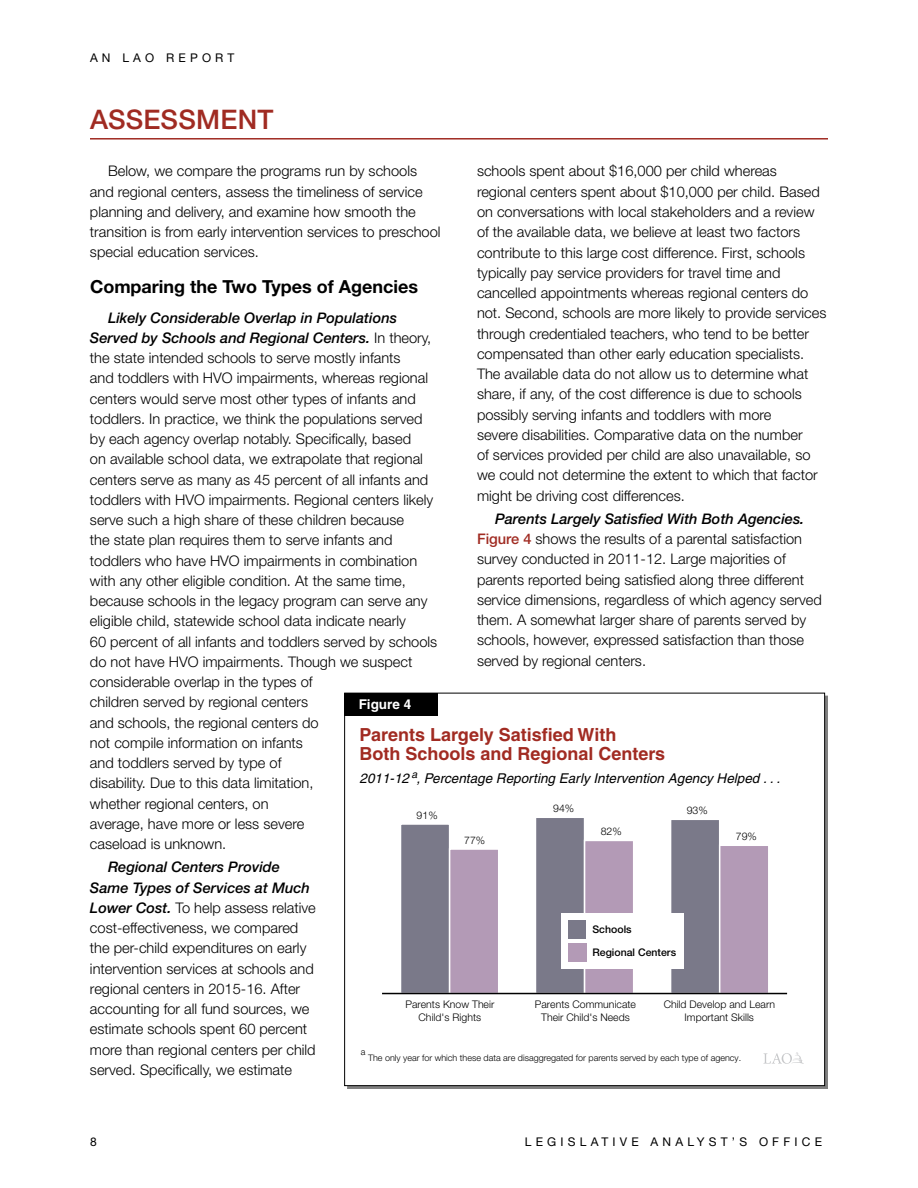
<style>
.page{position:relative;width:918px;height:1188px;background:#fff}
.page>*{position:absolute;margin:0;border:0;box-sizing:border-box;transform-origin:0 0}
.t1{font:500 27px "Helvetica Neue LT";letter-spacing:.01em;color:#a02b22}
.t2{font:700 18px/19.5px "Helvetica";color:#a12b22}
.t3{font:700 18px "Helvetica Neue LT";color:#000}
.t4{font:300 14.7px/20.2px "Helvetica Neue LT";color:#000}
.t5{font:italic 13.5px "Helvetica";color:#000}
.t6{font:700 13.5px "Helvetica";color:#fff}
.t7{font:12px "Helvetica Neue LT";letter-spacing:.35em;color:#000}
.t8{font:300 10.5px/12.6px "Helvetica Neue LT";color:#010101;text-align:center}
.t9{font:500 10.5px "Helvetica Neue LT";color:#010101}
.t10{font:300 9px "Helvetica Neue LT";color:#010101}
.s1{font-weight:500;font-style:italic}
.s2{font-weight:500;color:#a02b22}
</style>
<div class="page">
<hr style="left:90px;top:138px;width:738px;height:2px;background:#a02b22">
<svg style="left:763px;top:1052px;width:41px;height:12px"></svg>
<svg style="left:399px;top:818px;width:320px;height:177px"></svg>
<svg style="left:448px;top:839px;width:322px;height:156px"></svg>
<div style="left:562px;top:914px;width:122px;height:55px;background:#fff"></div>
<hr style="left:382px;top:993px;width:405px;height:1px;background:#000">
<div style="left:568px;top:920px;width:18px;height:18px;background:#7a7989"></div>
<div style="left:568px;top:944px;width:19px;height:18px;background:#b39ab6"></div>
<div style="left:345px;top:693px;width:93px;height:23px;background:#000"></div>
<p class="t7" style="left:90px;top:50px;width:146px">AN LAO REPORT</p>
<h1 class="t1" style="left:90px;top:103px;width:185px">ASSESSMENT</h1>
<p class="t4" style="left:90px;top:161px;width:352px;text-indent:18px">Below, we compare the programs run by schools and regional centers, assess the timeliness of service planning and delivery, and examine how smooth the transition is from early intervention services to preschool special education services.</p>
<p class="t3" style="left:90px;top:276px;width:330px">Comparing the Two Types of Agencies</p>
<p class="t4" style="left:90px;top:307px;width:349px;text-indent:18px"><span class="s1">Likely Considerable Overlap in Populations Served by Schools and Regional Centers.</span> In theory, the state intended schools to serve mostly infants<br>and toddlers with HVO impairments, whereas regional centers would serve most other types of infants and toddlers. In practice, we think the populations served by each agency overlap notably. Specifically, based<br>on available school data, we extrapolate that regional centers serve as many as 45 percent of all infants and toddlers with HVO impairments. Regional centers likely serve such a high share of these children because<br>the state plan requires them to serve infants and toddlers who have HVO impairments in combination with any other eligible condition. At the same time, because schools in the legacy program can serve any eligible child, statewide school data indicate nearly<br>60 percent of all infants and toddlers served by schools do not have HVO impairments. Though we suspect considerable overlap in the types of<br>children served by regional centers<br>and schools, the regional centers do<br>not compile information on infants<br>and toddlers served by type of<br>disability. Due to this data limitation,<br>whether regional centers, on<br>average, have more or less severe<br>caseload is unknown.</p>
<p class="t4" style="left:90px;top:857px;width:227px;text-indent:18px"><span class="s1">Regional Centers Provide Same Types of Services at Much Lower Cost.</span> To help assess relative cost-effectiveness, we compared the per-child expenditures on early intervention services at schools and regional centers in 2015-16. After accounting for all fund sources, we estimate schools spent 60 percent more than regional centers per child served. Specifically, we estimate</p>
<p class="t4" style="left:477px;top:161px;width:351px">schools spent about $16,000 per child whereas regional centers spent about $10,000 per child. Based on conversations with local stakeholders and a review of the available data, we believe at least two factors contribute to this large cost difference. First, schools typically pay service providers for travel time and cancelled appointments whereas regional centers do not. Second, schools are more likely to provide services through credentialed teachers, who tend to be better compensated than other early education specialists.<br>The available data do not allow us to determine what share, if any, of the cost difference is due to schools possibly serving infants and toddlers with more<br>severe disabilities. Comparative data on the number<br>of services provided per child are also unavailable, so we could not determine the extent to which that factor might be driving cost differences.</p>
<p class="t4" style="left:477px;top:508px;width:346px;text-indent:18px"><span class="s1">Parents Largely Satisfied With Both Agencies.<br></span><span class="s2">Figure 4</span> shows the results of a parental satisfaction survey conducted in 2011-12. Large majorities of parents reported being satisfied along three different service dimensions, regardless of which agency served them. A somewhat larger share of parents served by schools, however, expressed satisfaction than those served by regional centers.</p>
<p class="t6" style="left:359px;top:696px;width:54px">Figure 4</p>
<p class="t2" style="left:360px;top:724px;width:307px">Parents Largely Satisfied With<br>Both Schools and Regional Centers</p>
<p class="t5" style="left:360px;top:770px;width:422px">2011-12 <sup>a</sup>, Percentage Reporting Early Intervention Agency Helped . . .</p>
<p class="t8" style="left:553px;top:802px;width:23px">94%</p>
<p class="t8" style="left:687px;top:804px;width:23px">93%</p>
<p class="t8" style="left:417px;top:809px;width:23px">91%</p>
<p class="t8" style="left:601px;top:825px;width:23px">82%</p>
<p class="t8" style="left:736px;top:830px;width:23px">79%</p>
<p class="t8" style="left:464px;top:834px;width:23px">77%</p>
<p class="t9" style="left:592px;top:923px;width:41px">Schools</p>
<p class="t9" style="left:592px;top:946px;width:85px">Regional Centers</p>
<p class="t8" style="left:405px;top:998px;width:90px">Parents Know Their<br>Child's Rights</p>
<p class="t8" style="left:535px;top:998px;width:103px">Parents Communicate<br>Their Child's Needs</p>
<p class="t8" style="left:664px;top:998px;width:113px">Child Develop and Learn<br>Important Skills</p>
<p class="t10" style="left:361px;top:1046px;width:6px">a</p>
<p class="t10" style="left:368px;top:1052px;width:375px">The only year for which these data are disaggregated for parents served by each type of agency.</p>
<p class="t7" style="left:90px;top:1134px;width:8px">8</p>
<p class="t7" style="left:525px;top:1134px;width:299px">LEGISLATIVE ANALYST’S OFFICE</p>
</div>
